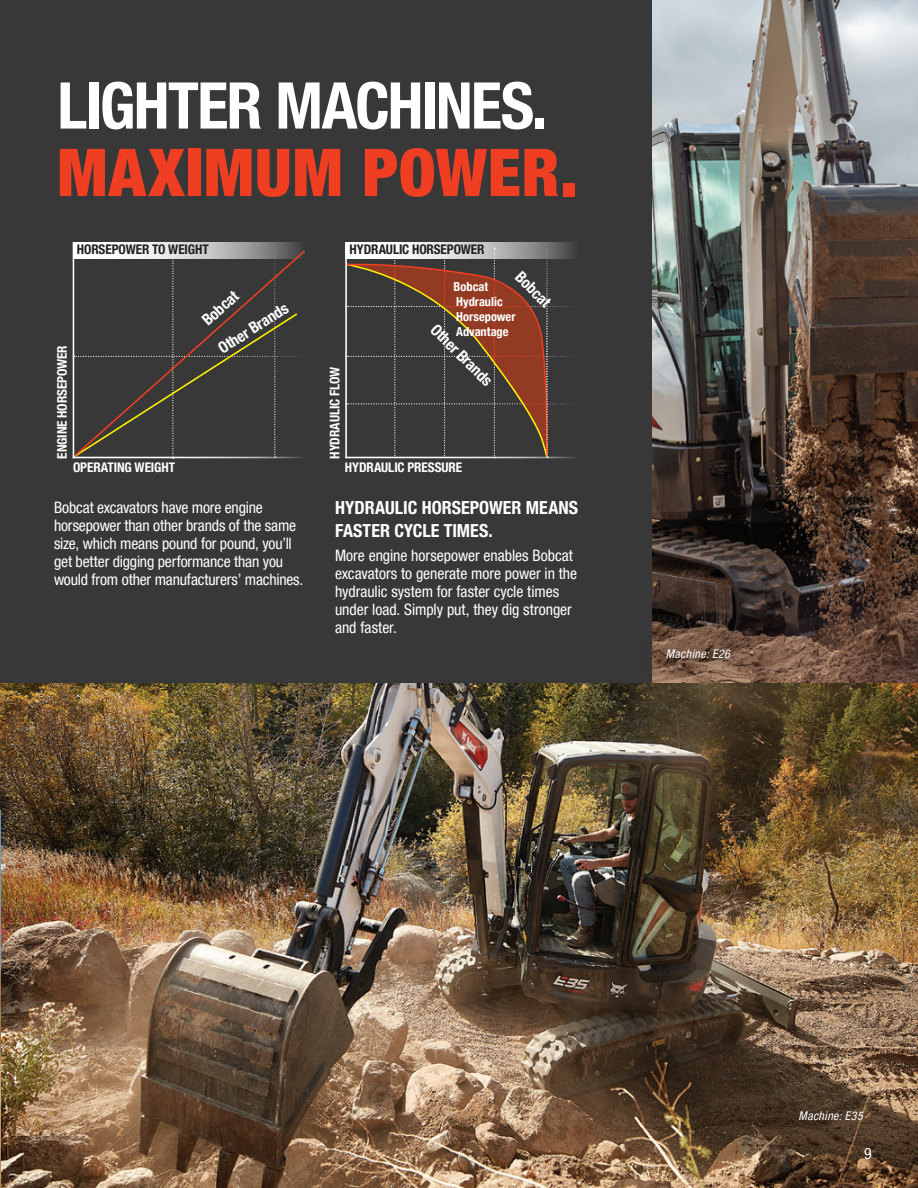
<style>
.page{position:relative;width:918px;height:1188px;background:#fff}
.page>*{position:absolute;margin:0;border:0;box-sizing:border-box;transform-origin:0 0}
.Subhead{font:900 condensed 66px "Helvetica Neue LT Pro";letter-spacing:.015em;color:#ef3e22}
.Subhead-2{font:700 condensed 64.5px "Helvetica Neue LT Pro";letter-spacing:-.03em;color:#fff}
.Subhead-3{font:700 condensed 18px/22.5px "Helvetica Neue LT Pro";color:#fff}
.Body{font:condensed 15.75px/18px "Helvetica Neue LT Pro";letter-spacing:-.005em;color:#fff}
.t1{font:700 condensed 15.75px "Helvetica Neue LT Pro";color:#fff}
.t2{font:700 condensed 13.2px "Helvetica Neue LT Pro";letter-spacing:-.005em;color:#fff}
.t3{font:700 condensed 13.2px "Helvetica Neue LT Pro";letter-spacing:-.005em;color:#231f20}
.t4{font:700 condensed 12.45px/15px "Helvetica Neue LT Pro";color:#fff}
.t5{font:italic condensed 12px "Helvetica Neue LT Pro";letter-spacing:.03em;color:#fff}
</style>
<div class="page">
<img style="left:0;top:682px;width:918px;height:506px">
<div style="left:0;top:0;width:918px;height:682px;background:#383839"></div>
<img style="left:652px;top:0;width:266px;height:682px">
<hr style="left:0;top:399px;width:1px;height:170px;background:#231f20">
<svg style="left:74px;top:242px;width:226px;height:7px;background:#c7c7c8"></svg>
<svg style="left:72px;top:249px;width:233px;height:210px"></svg>
<hr style="left:73px;top:457px;width:231px;height:1px;background:#fff">
<hr style="left:73px;top:242px;width:1px;height:216px;background:#fff">
<svg style="left:345px;top:242px;width:231px;height:217px"></svg>
<div style="left:772px;top:1082px;width:120px;height:68px;background:#231f20;opacity:.3"></div>
<div style="left:639px;top:620px;width:120px;height:67px;background:#231f20;opacity:.3"></div>
<p class="Subhead-2" style="left:57px;top:67px;width:492px">LIGHTER MACHINES.</p>
<p class="Subhead" style="left:57px;top:133px;width:522px">MAXIMUM POWER.</p>
<p class="t2" style="left:54px;top:459px;width:115px;rotate:-90deg">ENGINE HORSEPOWER</p>
<p class="t3" style="left:77px;top:242px;width:133px">HORSEPOWER TO WEIGHT</p>
<p class="t1" style="left:198px;top:315px;width:44px;rotate:-42deg">Bobcat</p>
<p class="t1" style="left:215px;top:342px;width:81px;rotate:-33deg">Other Brands</p>
<p class="t2" style="left:73px;top:460px;width:104px">OPERATING WEIGHT</p>
<p class="Body" style="left:54px;top:498px;width:251px">Bobcat excavators have more engine horsepower than other brands of the same size, which means pound for pound, you’ll get better digging performance than you would from other manufacturers’ machines.</p>
<p class="t2" style="left:327px;top:459px;width:93px;rotate:-90deg">HYDRAULIC FLOW</p>
<p class="t3" style="left:350px;top:242px;width:137px">HYDRAULIC HORSEPOWER</p>
<p class="t1" style="left:525px;top:267px;width:44px;rotate:45deg">Bobcat</p>
<p class="t4" style="left:454px;top:279px;width:63px">Bobcat<br>Hydraulic<br>Horsepower<br>Advantage</p>
<p class="t1" style="left:440px;top:320px;width:81px;rotate:45deg">Other Brands</p>
<p class="t2" style="left:345px;top:460px;width:119px">HYDRAULIC PRESSURE</p>
<p class="Subhead-3" style="left:335px;top:497px;width:245px">HYDRAULIC HORSEPOWER MEANS<br>FASTER CYCLE TIMES.</p>
<p class="Body" style="left:335px;top:547px;width:244px">More engine horsepower enables Bobcat excavators to generate more power in the hydraulic system for faster cycle times under load. Simply put, they dig stronger and faster.</p>
<p class="t5" style="left:666px;top:647px;width:66px">Machine: E26</p>
<p class="t5" style="left:799px;top:1109px;width:66px">Machine: E35</p>
<p class="Body" style="left:864px;top:1144px;width:9px">9</p>
</div>
